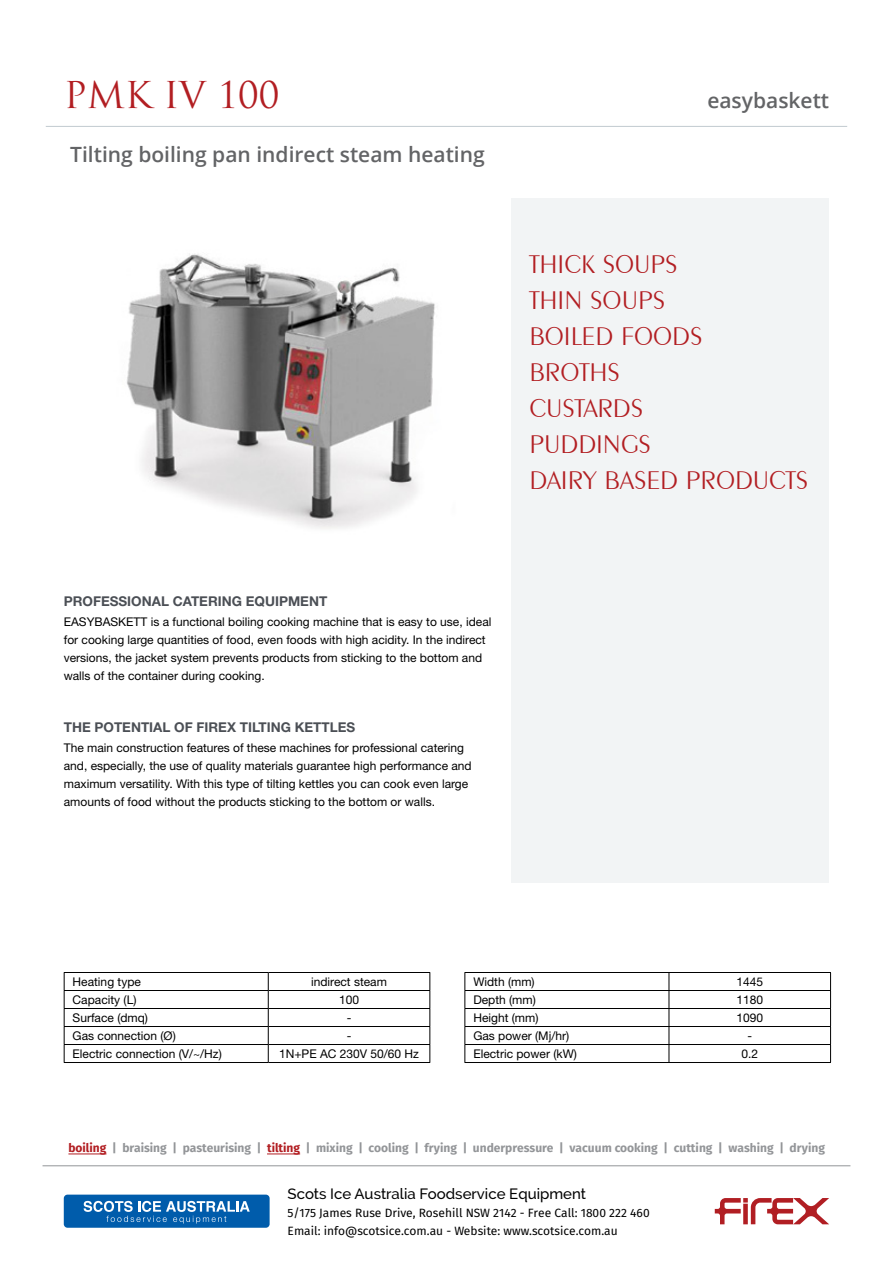
<style>
.page{position:relative;width:893px;height:1263px;background:#fff}
.page>*{position:absolute;margin:0;border:0;box-sizing:border-box;transform-origin:0 0}
.t1{font:36px "Trajan Pro";color:#b21e22}
.t2{font:300 27px/36px "Exotic 350 BT";color:#b21e22}
.t3{font:600 21px "Open Sans";color:#636466}
.t4{font:500 15px "Raleway";color:#000}
.t5{font:700 13.5px "Helvetica Neue LT Std";color:#4b4f55}
.t6{font:12px/18px "Helvetica Neue LT Std";color:#000}
.t7{font:700 12px "Fira Sans";color:#939598}
.t8{font:12px/18px "Fira Sans";color:#000}
.s1{color:#b21e22}
</style>
<div class="page">
<img style="left:127px;top:253px;width:308px;height:276px">
<div style="left:511px;top:198px;width:318px;height:684px;background:#f2f4f5"></div>
<hr style="left:68px;top:1154px;width:38px;height:1px;background:#b21e22">
<hr style="left:267px;top:1154px;width:33px;height:1px;background:#b21e22">
<hr style="left:64px;top:972px;width:204px;height:1px;background:#000">
<hr style="left:268px;top:972px;width:162px;height:1px;background:#000">
<hr style="left:64px;top:990px;width:204px;height:1px;background:#000">
<hr style="left:268px;top:990px;width:162px;height:1px;background:#000">
<hr style="left:64px;top:1008px;width:204px;height:1px;background:#000">
<hr style="left:268px;top:1008px;width:162px;height:1px;background:#000">
<hr style="left:64px;top:1026px;width:204px;height:1px;background:#000">
<hr style="left:268px;top:1026px;width:162px;height:1px;background:#000">
<hr style="left:64px;top:1044px;width:204px;height:1px;background:#000">
<svg style="left:64px;top:973px;width:1px;height:89px"></svg>
<hr style="left:268px;top:1044px;width:162px;height:1px;background:#000">
<svg style="left:268px;top:973px;width:1px;height:89px"></svg>
<svg style="left:429px;top:973px;width:1px;height:89px"></svg>
<hr style="left:64px;top:1062px;width:204px;height:1px;background:#000">
<hr style="left:268px;top:1062px;width:162px;height:1px;background:#000">
<hr style="left:464px;top:972px;width:205px;height:1px;background:#000">
<hr style="left:669px;top:972px;width:162px;height:1px;background:#000">
<hr style="left:464px;top:990px;width:205px;height:1px;background:#000">
<hr style="left:669px;top:990px;width:162px;height:1px;background:#000">
<hr style="left:464px;top:1008px;width:205px;height:1px;background:#000">
<hr style="left:669px;top:1008px;width:162px;height:1px;background:#000">
<hr style="left:464px;top:1026px;width:205px;height:1px;background:#000">
<hr style="left:669px;top:1026px;width:162px;height:1px;background:#000">
<hr style="left:464px;top:1044px;width:205px;height:1px;background:#000">
<svg style="left:464px;top:973px;width:1px;height:89px"></svg>
<hr style="left:669px;top:1044px;width:162px;height:1px;background:#000">
<svg style="left:669px;top:973px;width:1px;height:89px"></svg>
<svg style="left:830px;top:973px;width:1px;height:89px"></svg>
<hr style="left:464px;top:1062px;width:205px;height:1px;background:#000">
<hr style="left:669px;top:1062px;width:162px;height:1px;background:#000">
<hr style="left:46px;top:126px;width:801px;height:1px;background:#c1cad0">
<div style="left:64px;top:1194px;width:206px;height:34px;background:#005cab;border-radius:4px"></div>
<svg style="left:84px;top:1201px;width:166px;height:22px"></svg>
<svg style="left:715px;top:1198px;width:114px;height:26px"></svg>
<hr style="left:43px;top:1165px;width:807px;height:1px;background:#939598">
<h1 class="t1" style="left:64px;top:72px;width:217px">PMK IV 100</h1>
<h3 class="t3" style="left:707px;top:86px;width:123px">easybaskett</h3>
<h3 class="t3" style="left:70px;top:140px;width:416px">Tilting boiling pan indirect steam heating</h3>
<h2 class="t2" style="left:529px;top:245px;width:280px">THICK SOUPS<br>THIN SOUPS<br>BOILED FOODS<br>BROTHS<br>CUSTARDS<br>PUDDINGS<br>DAIRY BASED PRODUCTS</h2>
<p class="t5" style="left:64px;top:593px;width:265px">PROFESSIONAL CATERING EQUIPMENT</p>
<p class="t6" style="left:64px;top:612px;width:429px">EASYBASKETT is a functional boiling cooking machine that is easy to use, ideal for cooking large quantities of food, even foods with high acidity. In the indirect versions, the jacket system prevents products from sticking to the bottom and walls of the container during cooking.</p>
<p class="t5" style="left:64px;top:719px;width:293px">THE POTENTIAL OF FIREX TILTING KETTLES</p>
<p class="t6" style="left:64px;top:738px;width:409px">The main construction features of these machines for professional catering and, especially, the use of quality materials guarantee high performance and maximum versatility. With this type of tilting kettles you can cook even large amounts of food without the products sticking to the bottom or walls.</p>
<p class="t6" style="left:73px;top:972px;width:70px">Heating type</p>
<p class="t6" style="left:311px;top:972px;width:77px">indirect steam</p>
<p class="t6" style="left:73px;top:990px;width:65px">Capacity (L)</p>
<p class="t6" style="left:339px;top:990px;width:22px">100</p>
<p class="t6" style="left:73px;top:1008px;width:77px">Surface (dmq)</p>
<p class="t6" style="left:347px;top:1008px;width:6px">-</p>
<p class="t6" style="left:73px;top:1026px;width:105px">Gas connection (Ø)</p>
<p class="t6" style="left:347px;top:1026px;width:6px">-</p>
<p class="t6" style="left:73px;top:1044px;width:151px">Electric connection (V/~/Hz)</p>
<p class="t6" style="left:279px;top:1044px;width:141px">1N+PE AC 230V 50/60 Hz</p>
<p class="t6" style="left:473px;top:972px;width:63px">Width (mm)</p>
<p class="t6" style="left:736px;top:972px;width:28px">1445</p>
<p class="t6" style="left:473px;top:990px;width:64px">Depth (mm)</p>
<p class="t6" style="left:736px;top:990px;width:28px">1180</p>
<p class="t6" style="left:473px;top:1008px;width:67px">Height (mm)</p>
<p class="t6" style="left:736px;top:1008px;width:28px">1090</p>
<p class="t6" style="left:473px;top:1026px;width:97px">Gas power (Mj/hr)</p>
<p class="t6" style="left:747px;top:1026px;width:6px">-</p>
<p class="t6" style="left:473px;top:1044px;width:105px">Electric power (kW)</p>
<p class="t6" style="left:741px;top:1044px;width:18px">0.2</p>
<p class="t7" style="left:68px;top:1139px;width:758px"><span class="s1">boiling</span> | braising | pasteurising | <span class="s1">tilting</span> | mixing | cooling | frying | underpressure | vacuum cooking | cutting | washing | drying</p>
<p class="t4" style="left:288px;top:1185px;width:300px">Scots Ice Australia Foodservice Equipment</p>
<p class="t8" style="left:288px;top:1204px;width:364px">5/175 James Ruse Drive, Rosehill NSW 2142 - Free Call: 1800 222 460<br>Email: info@scotsice.com.au - Website: www.scotsice.com.au</p>
</div>
